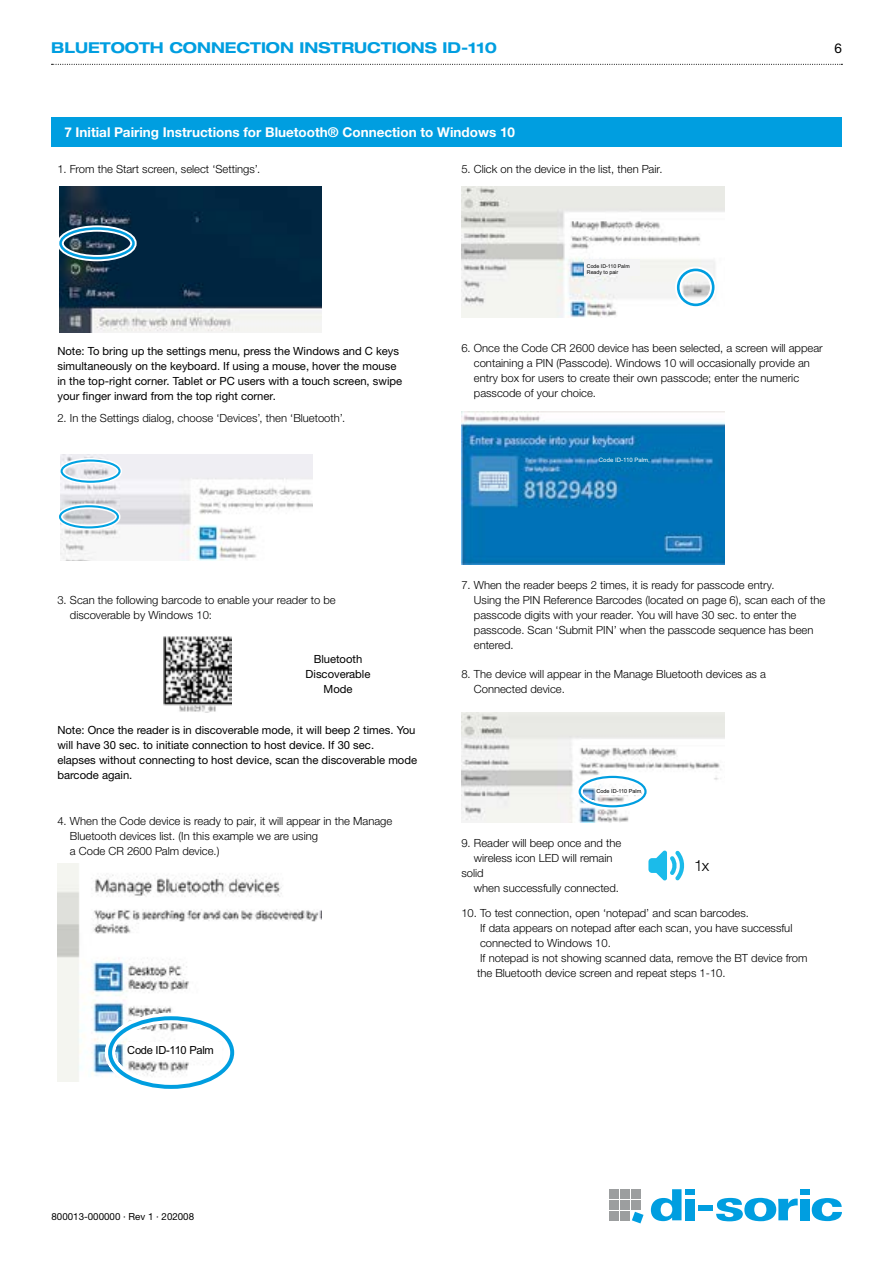
<style>
.page{position:relative;width:893px;height:1263px;background:#fff}
.page>*{position:absolute;margin:0;border:0;box-sizing:border-box;transform-origin:0 0}
.t1{font:300 15.6px "Helvetica Neue LTW1 G";color:#000}
.t2{font:700 expanded 15px "Helvetica Neue LTW1 G";color:#009ee0}
.t3{font:700 13.5px "Helvetica Neue LTW1 G";color:#fff}
.t4{font:13.5px "Helvetica Neue LTW1 G";color:#000}
.t5{font:300 11.25px/15px "Helvetica Neue LTW1 G";color:#000}
.t6{font:11.25px/15px "Helvetica Neue LTW1 G";color:#000}
.t7{font:11.1px "Arial";letter-spacing:-.025em;color:#000}
.t8{font:9.75px "Helvetica Neue LTW1 G";color:#000}
.t9{font:6px "Arial";color:#fff}
.t10{font:5.55px "Arial";color:#000}
.t11{font:5.25px/6.3px "Arial";color:#000}
</style>
<div class="page">
<svg style="left:52px;top:64px;width:790px;height:1px"></svg>
<div style="left:610px;top:1189px;width:9px;height:9px;background:#9c9e9f"></div>
<div style="left:621px;top:1189px;width:9px;height:9px;background:#9c9e9f"></div>
<div style="left:632px;top:1189px;width:9px;height:9px;background:#9c9e9f"></div>
<div style="left:610px;top:1200px;width:9px;height:9px;background:#9c9e9f"></div>
<div style="left:621px;top:1200px;width:9px;height:9px;background:#9c9e9f"></div>
<div style="left:632px;top:1200px;width:9px;height:9px;background:#9c9e9f"></div>
<div style="left:610px;top:1211px;width:9px;height:9px;background:#9c9e9f"></div>
<div style="left:621px;top:1211px;width:9px;height:9px;background:#9c9e9f"></div>
<svg style="left:632px;top:1212px;width:11px;height:11px"></svg>
<div style="left:685px;top:1189px;width:10px;height:5px;background:#009ee0"></div>
<div style="left:685px;top:1199px;width:10px;height:21px;background:#009ee0"></div>
<svg style="left:812px;top:1198px;width:30px;height:23px"></svg>
<svg style="left:651px;top:1189px;width:30px;height:32px"></svg>
<div style="left:698px;top:1205px;width:15px;height:6px;background:#009ee0"></div>
<svg style="left:716px;top:1198px;width:82px;height:23px"></svg>
<div style="left:800px;top:1189px;width:10px;height:5px;background:#009ee0"></div>
<div style="left:800px;top:1199px;width:10px;height:21px;background:#009ee0"></div>
<div style="left:52px;top:117px;width:790px;height:30px;background:#009ee0"></div>
<img style="left:60px;top:187px;width:261px;height:145px">
<div style="left:57px;top:225px;width:80px;height:36px;border:6px solid #fff;border-radius:50%"></div>
<div style="left:59px;top:227px;width:76px;height:32px;border:3px solid #009ee0;border-radius:50%"></div>
<img style="left:61px;top:454px;width:252px;height:107px">
<svg style="left:59px;top:455px;width:66px;height:78px"></svg>
<img style="left:164px;top:636px;width:68px;height:76px">
<img style="left:57px;top:863px;width:264px;height:218px">
<svg style="left:100px;top:1008px;width:142px;height:81px"></svg>
<div style="left:108px;top:1016px;width:126px;height:73px;border:4px solid #009ee0;border-radius:50%"></div>
<div style="left:126px;top:1042px;width:96px;height:18px;background:#fff"></div>
<img style="left:461px;top:186px;width:264px;height:131px">
<div style="left:675px;top:267px;width:41px;height:41px;border:7px solid #fff;border-radius:50%"></div>
<div style="left:677px;top:269px;width:37px;height:37px;border:3px solid #009ee0;border-radius:50%"></div>
<div style="left:584px;top:259px;width:56px;height:16px;background:#f4f4f5"></div>
<img style="left:461px;top:411px;width:264px;height:153px">
<div style="left:599px;top:454px;width:50px;height:13px;background:#0076b3"></div>
<img style="left:461px;top:712px;width:264px;height:111px">
<svg style="left:574px;top:771px;width:77px;height:41px"></svg>
<div style="left:579px;top:776px;width:68px;height:31px;border:2px solid #009ee0;border-radius:50%"></div>
<div style="left:596px;top:789px;width:45px;height:6px;background:#fff"></div>
<svg style="left:648px;top:851px;width:37px;height:29px"></svg>
<h2 class="t2" style="left:51px;top:38px;width:448px">BLUETOOTH CONNECTION INSTRUCTIONS ID-110</h2>
<p class="t4" style="left:834px;top:40px;width:9px">6</p>
<p class="t3" style="left:64px;top:123px;width:452px">7 Initial Pairing Instructions for Bluetooth® Connection to Windows 10</p>
<p class="t5" style="left:57px;top:161px;width:204px">1. From the Start screen, select ‘Settings’.</p>
<p class="t5" style="left:461px;top:161px;width:203px">5. Click on the device in the list, then Pair.</p>
<p class="t6" style="left:57px;top:344px;width:346px">Note: To bring up the settings menu, press the Windows and C keys simultaneously on the keyboard. If using a mouse, hover the mouse in the top-right corner. Tablet or PC users with a touch screen, swipe your finger inward from the top right corner.</p>
<p class="t5" style="left:57px;top:411px;width:289px">2. In the Settings dialog, choose ‘Devices’, then ‘Bluetooth’.</p>
<p class="t11" style="left:587px;top:263px;width:44px">Code ID-110 Palm<br>Ready to pair</p>
<p class="t5" style="left:474px;top:341px;width:350px;text-indent:-13px">6. Once the Code CR 2600 device has been selected, a screen will appear containing a PIN (Passcode). Windows 10 will occasionally provide an entry box for users to create their own passcode; enter the numeric passcode of your choice.</p>
<p class="t9" style="left:599px;top:456px;width:52px">Code ID-110 Palm,</p>
<p class="t5" style="left:70px;top:593px;width:267px;text-indent:-13px">3. Scan the following barcode to enable your reader to be discoverable by Windows 10:</p>
<p class="t6" style="left:306px;top:651px;width:66px;text-align:center">Bluetooth<br>Discoverable<br>Mode</p>
<p class="t6" style="left:57px;top:723px;width:361px">Note: Once the reader is in discoverable mode, it will beep 2 times. You will have 30 sec. to initiate connection to host device. If 30 sec.<br>elapses without connecting to host device, scan the discoverable mode barcode again.</p>
<p class="t5" style="left:70px;top:813px;width:324px;text-indent:-13px">4. When the Code device is ready to pair, it will appear in the Manage<br>Bluetooth devices list. (In this example we are using<br>a Code CR 2600 Palm device.)</p>
<p class="t7" style="left:127px;top:1043px;width:88px">Code ID-110 Palm</p>
<p class="t5" style="left:474px;top:578px;width:353px;text-indent:-13px">7. When the reader beeps 2 times, it is ready for passcode entry.<br>Using the PIN Reference Barcodes (located on page 6), scan each of the passcode digits with your reader. You will have 30 sec. to enter the passcode. Scan ‘Submit PIN’ when the passcode sequence has been entered.</p>
<p class="t5" style="left:474px;top:666px;width:294px;text-indent:-13px">8. The device will appear in the Manage Bluetooth devices as a<br>Connected device.</p>
<p class="t10" style="left:596px;top:788px;width:47px">Code ID-110 Palm</p>
<p class="t5" style="left:461px;top:835px;width:161px">9. Reader will beep once and the</p>
<p class="t5" style="left:474px;top:850px;width:140px">wireless icon LED will remain</p>
<p class="t5" style="left:461px;top:865px;width:24px">solid</p>
<p class="t5" style="left:474px;top:880px;width:147px">when successfully connected.</p>
<h1 class="t1" style="left:694px;top:855px;width:17px">1x</h1>
<p class="t5" style="left:477px;top:906px;width:332px;text-indent:-16px">10. To test connection, open ‘notepad’ and scan barcodes.<br>If data appears on notepad after each scan, you have successful connected to Windows 10.<br>If notepad is not showing scanned data, remove the BT device from the Bluetooth device screen and repeat steps 1-10.</p>
<p class="t8" style="left:52px;top:1211px;width:144px">800013-000000 · Rev 1 · 202008</p>
</div>
